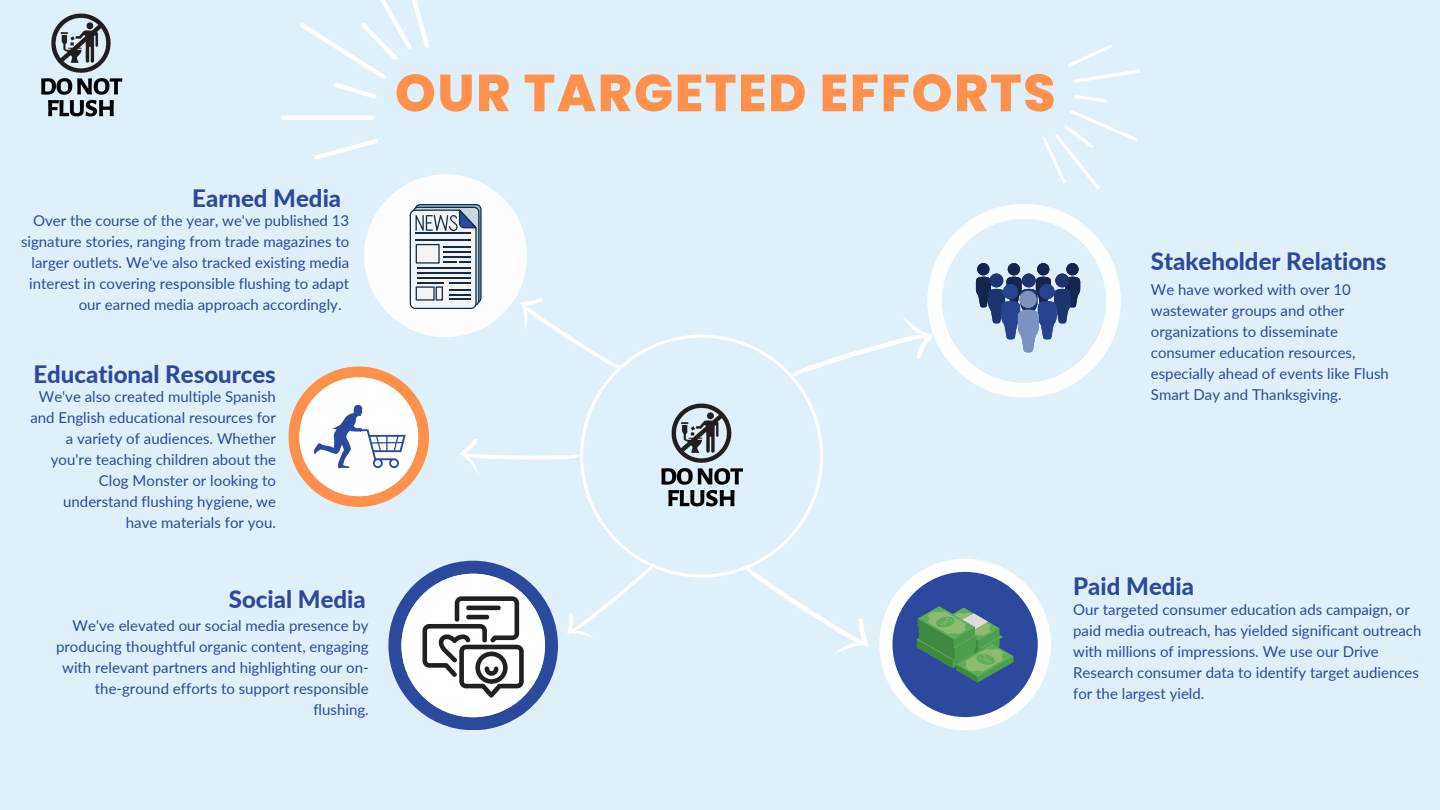
<style>
.page{position:relative;width:1440px;height:810px;background:#dff0fa}
.page>*{position:absolute;margin:0;border:0;box-sizing:border-box;transform-origin:0 0}
.t1{font:800 52px "Poppins";letter-spacing:.03em;color:#ff914d}
.t2{font:800 24px "Lato";color:#2b4a9d}
.t3{font:15px/21px "Lato";color:#2b4a9d;text-align:right}
</style>
<div class="page">
<svg style="left:591px;top:335px;width:232px;height:243px"></svg>
<svg style="left:732px;top:559px;width:319px;height:171px"></svg>
<svg style="left:388px;top:560px;width:277px;height:170px"></svg>
<img style="left:41px;top:13px;width:82px;height:104px">
<img style="left:635px;top:400px;width:133px;height:112px">
<svg style="left:281px;top:0;width:342px;height:507px"></svg>
<svg style="left:785px;top:45px;width:355px;height:353px"></svg>
<h1 class="t1" style="left:395px;top:57px;width:662px">OUR TARGETED EFFORTS</h1>
<h2 class="t2" style="left:192px;top:183px;width:150px">Earned Media</h2>
<p class="t3" style="left:33px;top:210px;width:318px">Over the course of the year, we've published 13</p>
<p class="t3" style="left:21px;top:231px;width:330px">signature stories, ranging from trade magazines to</p>
<p class="t3" style="left:32px;top:252px;width:319px">larger outlets. We've also tracked existing media</p>
<p class="t3" style="left:29px;top:273px;width:321px">interest in covering responsible flushing to adapt</p>
<p class="t3" style="left:79px;top:294px;width:264px">our earned media approach accordingly.</p>
<h2 class="t2" style="left:33px;top:359px;width:244px">Educational Resources</h2>
<p class="t3" style="left:30px;top:386px;width:247px">We've also created multiple Spanish and English educational resources for a variety of audiences. Whether you're teaching children about the<br>Clog Monster or looking to understand flushing hygiene, we have materials for you.</p>
<h2 class="t2" style="left:229px;top:585px;width:138px">Social Media</h2>
<p class="t3" style="left:56px;top:614px;width:314px">We've elevated our social media presence by producing thoughtful organic content, engaging with relevant partners and highlighting our on&shy;the-ground efforts to support responsible flushing.</p>
<h2 class="t2" style="left:1151px;top:246px;width:237px">Stakeholder Relations</h2>
<p class="t3" style="left:1151px;top:279px;width:240px;text-align:left">We have worked with over 10 wastewater groups and other organizations to disseminate consumer education resources, especially ahead of events like Flush<br>Smart Day and Thanksgiving.</p>
<h2 class="t2" style="left:1073px;top:572px;width:122px">Paid Media</h2>
<p class="t3" style="left:1073px;top:598px;width:350px;text-align:left">Our targeted consumer education ads campaign, or paid media outreach, has yielded significant outreach with millions of impressions. We use our Drive Research consumer data to identify target audiences for the largest yield.</p>
</div>
